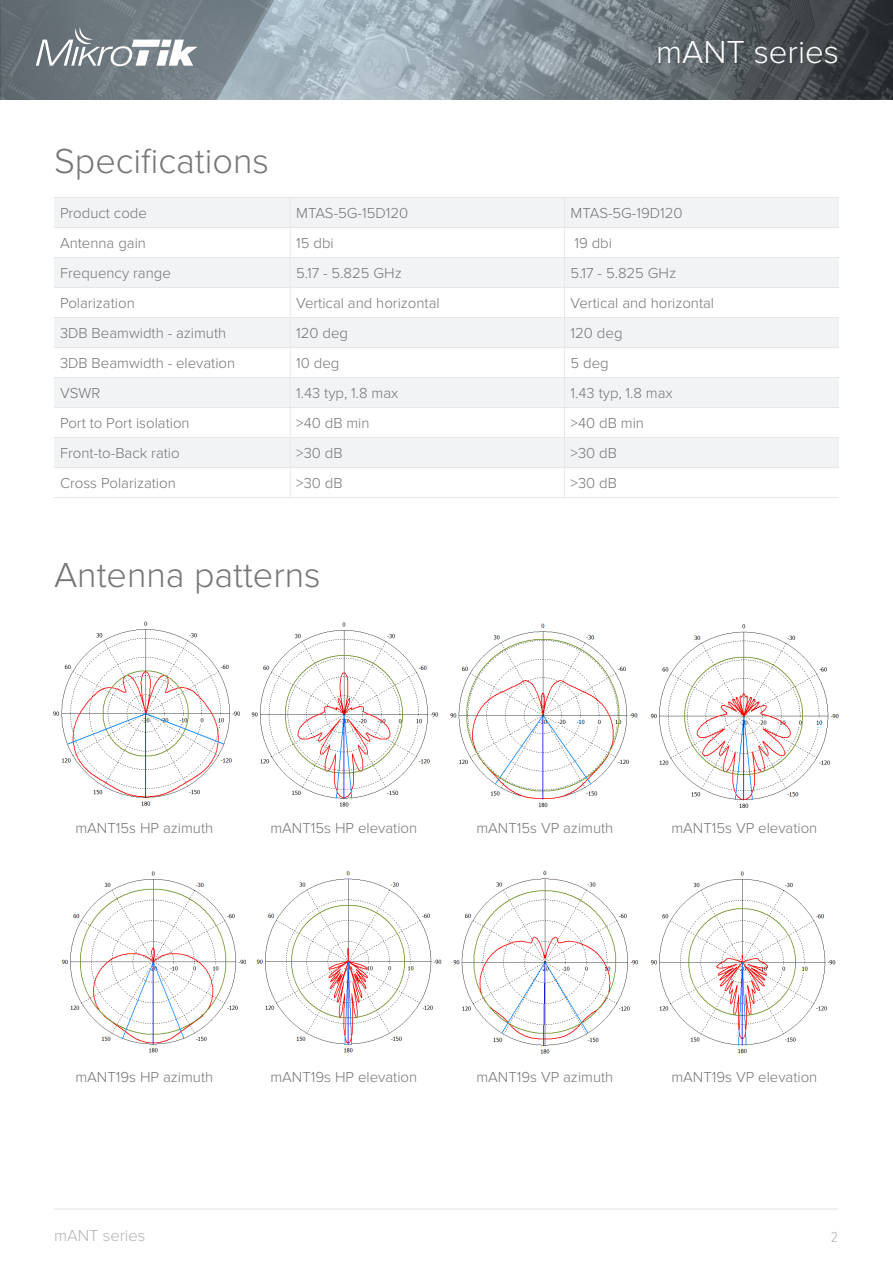
<style>
.page{position:relative;width:893px;height:1263px;background:#fff}
.page>*{position:absolute;margin:0;border:0;box-sizing:border-box;transform-origin:0 0}
.t1{font:300 36px "Proxima Nova";color:#757679}
.t2{font:300 33px "Proxima Nova";color:#fff}
.t3{font:300 16.5px "Proxima Nova";color:#b2b3b7}
.Teksts{font:300 15px "Proxima Nova";color:#757679}
.t4{font:300 15px "Proxima Nova Cond";color:#b2b3b7}
</style>
<div class="page">
<img style="left:0;top:0;width:893px;height:100px">
<svg style="left:36px;top:27px;width:162px;height:39px"></svg>
<hr style="left:54px;top:1209px;width:784px;height:1px;background:#e1e2e4">
<svg style="left:54px;top:198px;width:785px;height:269px;fill:#f2f3f4"></svg>
<hr style="left:54px;top:197px;width:236px;height:1px;background:#e6e7e9">
<hr style="left:290px;top:197px;width:275px;height:1px;background:#e6e7e9">
<hr style="left:565px;top:197px;width:274px;height:1px;background:#e6e7e9">
<hr style="left:54px;top:227px;width:236px;height:1px;background:#e6e7e9">
<hr style="left:290px;top:227px;width:275px;height:1px;background:#e6e7e9">
<hr style="left:565px;top:227px;width:274px;height:1px;background:#e6e7e9">
<hr style="left:54px;top:257px;width:236px;height:1px;background:#e6e7e9">
<hr style="left:290px;top:257px;width:275px;height:1px;background:#e6e7e9">
<hr style="left:565px;top:257px;width:274px;height:1px;background:#e6e7e9">
<hr style="left:54px;top:287px;width:236px;height:1px;background:#e6e7e9">
<hr style="left:290px;top:287px;width:275px;height:1px;background:#e6e7e9">
<hr style="left:565px;top:287px;width:274px;height:1px;background:#e6e7e9">
<hr style="left:54px;top:317px;width:236px;height:1px;background:#e6e7e9">
<hr style="left:290px;top:317px;width:275px;height:1px;background:#e6e7e9">
<hr style="left:565px;top:317px;width:274px;height:1px;background:#e6e7e9">
<hr style="left:54px;top:347px;width:236px;height:1px;background:#e6e7e9">
<hr style="left:290px;top:347px;width:275px;height:1px;background:#e6e7e9">
<hr style="left:565px;top:347px;width:274px;height:1px;background:#e6e7e9">
<hr style="left:54px;top:377px;width:236px;height:1px;background:#e6e7e9">
<hr style="left:290px;top:377px;width:275px;height:1px;background:#e6e7e9">
<hr style="left:565px;top:377px;width:274px;height:1px;background:#e6e7e9">
<hr style="left:54px;top:407px;width:236px;height:1px;background:#e6e7e9">
<hr style="left:290px;top:407px;width:275px;height:1px;background:#e6e7e9">
<hr style="left:565px;top:407px;width:274px;height:1px;background:#e6e7e9">
<hr style="left:54px;top:437px;width:236px;height:1px;background:#e6e7e9">
<hr style="left:290px;top:437px;width:275px;height:1px;background:#e6e7e9">
<hr style="left:565px;top:437px;width:274px;height:1px;background:#e6e7e9">
<hr style="left:54px;top:467px;width:236px;height:1px;background:#e6e7e9">
<hr style="left:290px;top:467px;width:275px;height:1px;background:#e6e7e9">
<svg style="left:290px;top:198px;width:1px;height:299px"></svg>
<hr style="left:565px;top:467px;width:274px;height:1px;background:#e6e7e9">
<svg style="left:564px;top:198px;width:1px;height:299px"></svg>
<hr style="left:54px;top:497px;width:236px;height:1px;background:#e6e7e9">
<hr style="left:290px;top:497px;width:275px;height:1px;background:#e6e7e9">
<hr style="left:565px;top:497px;width:274px;height:1px;background:#e6e7e9">
<img style="left:53px;top:621px;width:187px;height:185px">
<img style="left:251px;top:622px;width:188px;height:185px">
<img style="left:450px;top:623px;width:188px;height:185px">
<img style="left:650px;top:624px;width:189px;height:184px">
<img style="left:61px;top:871px;width:185px;height:182px">
<img style="left:256px;top:871px;width:186px;height:182px">
<img style="left:453px;top:870px;width:186px;height:184px">
<img style="left:650px;top:871px;width:186px;height:183px">
<p class="t1" style="left:54px;top:140px;width:217px">Specifications</p>
<p class="t2" style="left:656px;top:33px;width:184px">mANT series</p>
<p class="Teksts" style="left:60px;top:205px;width:89px">Product code</p>
<p class="Teksts" style="left:296px;top:205px;width:114px">MTAS-5G-15D120</p>
<p class="Teksts" style="left:571px;top:205px;width:114px">MTAS-5G-19D120</p>
<p class="Teksts" style="left:60px;top:235px;width:88px">Antenna gain</p>
<p class="Teksts" style="left:296px;top:235px;width:39px">15 dbi</p>
<p class="Teksts" style="left:574px;top:235px;width:39px">19 dbi</p>
<p class="Teksts" style="left:60px;top:265px;width:112px">Frequency range</p>
<p class="Teksts" style="left:296px;top:265px;width:107px">5.17 - 5.825 GHz</p>
<p class="Teksts" style="left:571px;top:265px;width:107px">5.17 - 5.825 GHz</p>
<p class="Teksts" style="left:60px;top:295px;width:76px">Polarization</p>
<p class="Teksts" style="left:296px;top:295px;width:145px">Vertical and horizontal</p>
<p class="Teksts" style="left:571px;top:295px;width:145px">Vertical and horizontal</p>
<p class="Teksts" style="left:60px;top:325px;width:168px">3DB Beamwidth - azimuth</p>
<p class="Teksts" style="left:296px;top:325px;width:53px">120 deg</p>
<p class="Teksts" style="left:571px;top:325px;width:53px">120 deg</p>
<p class="Teksts" style="left:60px;top:355px;width:177px">3DB Beamwidth - elevation</p>
<p class="Teksts" style="left:296px;top:355px;width:45px">10 deg</p>
<p class="Teksts" style="left:571px;top:355px;width:40px">5 deg</p>
<p class="Teksts" style="left:60px;top:385px;width:42px">VSWR</p>
<p class="Teksts" style="left:296px;top:385px;width:104px">1.43 typ, 1.8 max</p>
<p class="Teksts" style="left:571px;top:385px;width:104px">1.43 typ, 1.8 max</p>
<p class="Teksts" style="left:60px;top:415px;width:131px">Port to Port isolation</p>
<p class="Teksts" style="left:296px;top:415px;width:75px">&gt;40 dB min</p>
<p class="Teksts" style="left:571px;top:415px;width:75px">&gt;40 dB min</p>
<p class="Teksts" style="left:60px;top:445px;width:121px">Front-to-Back ratio</p>
<p class="Teksts" style="left:296px;top:445px;width:48px">&gt;30 dB</p>
<p class="Teksts" style="left:571px;top:445px;width:48px">&gt;30 dB</p>
<p class="Teksts" style="left:60px;top:475px;width:117px">Cross Polarization</p>
<p class="Teksts" style="left:296px;top:475px;width:48px">&gt;30 dB</p>
<p class="Teksts" style="left:571px;top:475px;width:48px">&gt;30 dB</p>
<p class="t1" style="left:54px;top:554px;width:268px">Antenna patterns</p>
<p class="Teksts" style="left:75px;top:819px;width:139px">mANT15s HP azimuth</p>
<p class="Teksts" style="left:270px;top:819px;width:148px">mANT15s HP elevation</p>
<p class="Teksts" style="left:476px;top:819px;width:138px">mANT15s VP azimuth</p>
<p class="Teksts" style="left:671px;top:819px;width:148px">mANT15s VP elevation</p>
<p class="Teksts" style="left:75px;top:1068px;width:139px">mANT19s HP azimuth</p>
<p class="t3" style="left:54px;top:1226px;width:93px">mANT series</p>
<p class="Teksts" style="left:270px;top:1068px;width:148px">mANT19s HP elevation</p>
<p class="Teksts" style="left:476px;top:1068px;width:139px">mANT19s VP azimuth</p>
<p class="Teksts" style="left:671px;top:1068px;width:148px">mANT19s VP elevation</p>
<p class="t4" style="left:831px;top:1229px;width:9px">2</p>
</div>
